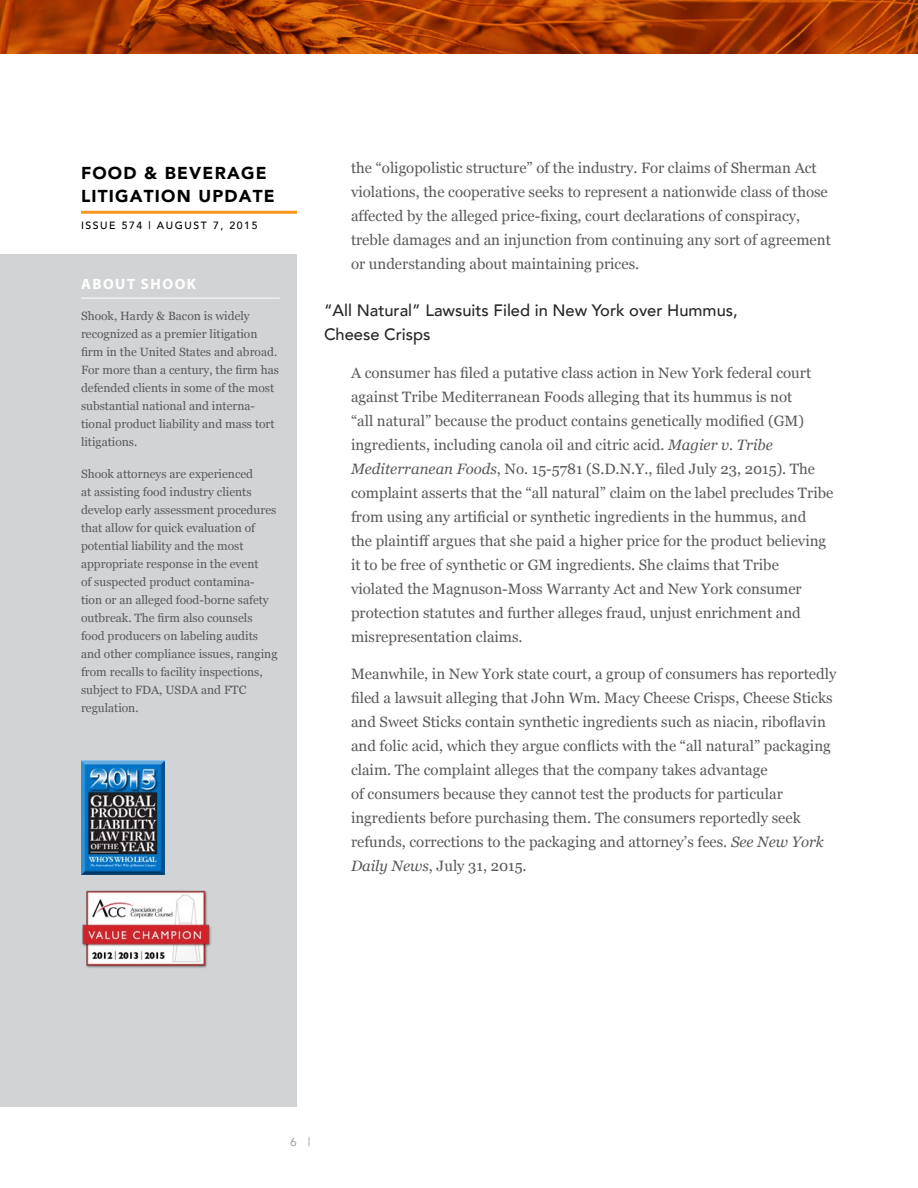
<style>
.page{position:relative;width:918px;height:1188px;background:#fff}
.page>*{position:absolute;margin:0;border:0;box-sizing:border-box;transform-origin:0 0}
.t1{font:900 17.25px/22.5px "Avenir";letter-spacing:.07em;color:#000}
.t2{font:500 16.5px/24px "Avenir";color:#292829}
.t3{font:15px/24px "Georgia";color:#58595b}
.t4{font:700 15px "Myriad Pro";letter-spacing:.1em;color:#fff}
.t5{font:12px/18px "Georgia";color:#58595b}
.t6{font:12px "Avenir";color:#939598}
.t7{font:500 10.5px "Avenir";letter-spacing:.15em;color:#000}
.s1{font-style:italic}
</style>
<div class="page">
<hr style="left:81px;top:211px;width:216px;height:3px;background:#f8971d">
<svg style="left:0;top:0;width:918px;height:54px;background:#a83c02"></svg>
<div style="left:0;top:255px;width:297px;height:852px;background:#d1d3d4"></div>
<hr style="left:81px;top:298px;width:199px;height:1px;background:#fff">
<img style="left:82px;top:890px;width:130px;height:78px">
<img style="left:81px;top:760px;width:83px;height:114px">
<p class="t1" style="left:81px;top:162px;width:195px">FOOD &amp; BEVERAGE<br>LITIGATION UPDATE</p>
<p class="t7" style="left:81px;top:216px;width:178px">ISSUE 574 | AUGUST 7, 2015</p>
<p class="t4" style="left:81px;top:274px;width:116px">ABOUT SHOOK</p>
<p class="t5" style="left:81px;top:307px;width:199px">Shook, Hardy &amp; Bacon is widely recognized as a premier litigation firm in the United States and abroad.<br>For more than a century, the firm has defended clients in some of the most substantial national and interna&shy;tional product liability and mass tort litigations.</p>
<p class="t5" style="left:81px;top:465px;width:198px">Shook attorneys are experienced<br>at assisting food industry clients develop early assessment procedures that allow for quick evaluation of potential liability and the most appropriate response in the event<br>of suspected product contamina&shy;tion or an alleged food-borne safety outbreak. The firm also counsels food producers on labeling audits and other compliance issues, ranging from recalls to facility inspections, subject to FDA, USDA and FTC regulation.</p>
<p class="t3" style="left:351px;top:156px;width:481px">the “oligopolistic structure” of the industry. For claims of Sherman Act violations, the cooperative seeks to represent a nationwide class of those affected by the alleged price-fixing, court declarations of conspiracy, treble damages and an injunction from continuing any sort of agreement or understanding about maintaining prices.</p>
<p class="t2" style="left:324px;top:298px;width:415px">“All Natural” Lawsuits Filed in New York over Hummus,<br>Cheese Crisps</p>
<p class="t3" style="left:351px;top:361px;width:484px">A consumer has filed a putative class action in New York federal court against Tribe Mediterranean Foods alleging that its hummus is not<br>“all natural” because the product contains genetically modified (GM) ingredients, including canola oil and citric acid. <span class="s1">Magier v. Tribe Mediterranean Foods</span>, No. 15-5781 (S.D.N.Y., filed July 23, 2015). The complaint asserts that the “all natural” claim on the label precludes Tribe from using any artificial or synthetic ingredients in the hummus, and<br>the plaintiff argues that she paid a higher price for the product believing it to be free of synthetic or GM ingredients. She claims that Tribe violated the Magnuson-Moss Warranty Act and New York consumer protection statutes and further alleges fraud, unjust enrichment and misrepresentation claims.</p>
<p class="t3" style="left:351px;top:662px;width:487px">Meanwhile, in New York state court, a group of consumers has reportedly filed a lawsuit alleging that John Wm. Macy Cheese Crisps, Cheese Sticks and Sweet Sticks contain synthetic ingredients such as niacin, riboflavin and folic acid, which they argue conflicts with the “all natural” packaging claim. The complaint alleges that the company takes advantage<br>of consumers because they cannot test the products for particular ingredients before purchasing them. The consumers reportedly seek refunds, corrections to the packaging and attorney’s fees. <span class="s1">See New York Daily News</span>, July 31, 2015.</p>
<p class="t6" style="left:290px;top:1135px;width:22px">6 |</p>
</div>
